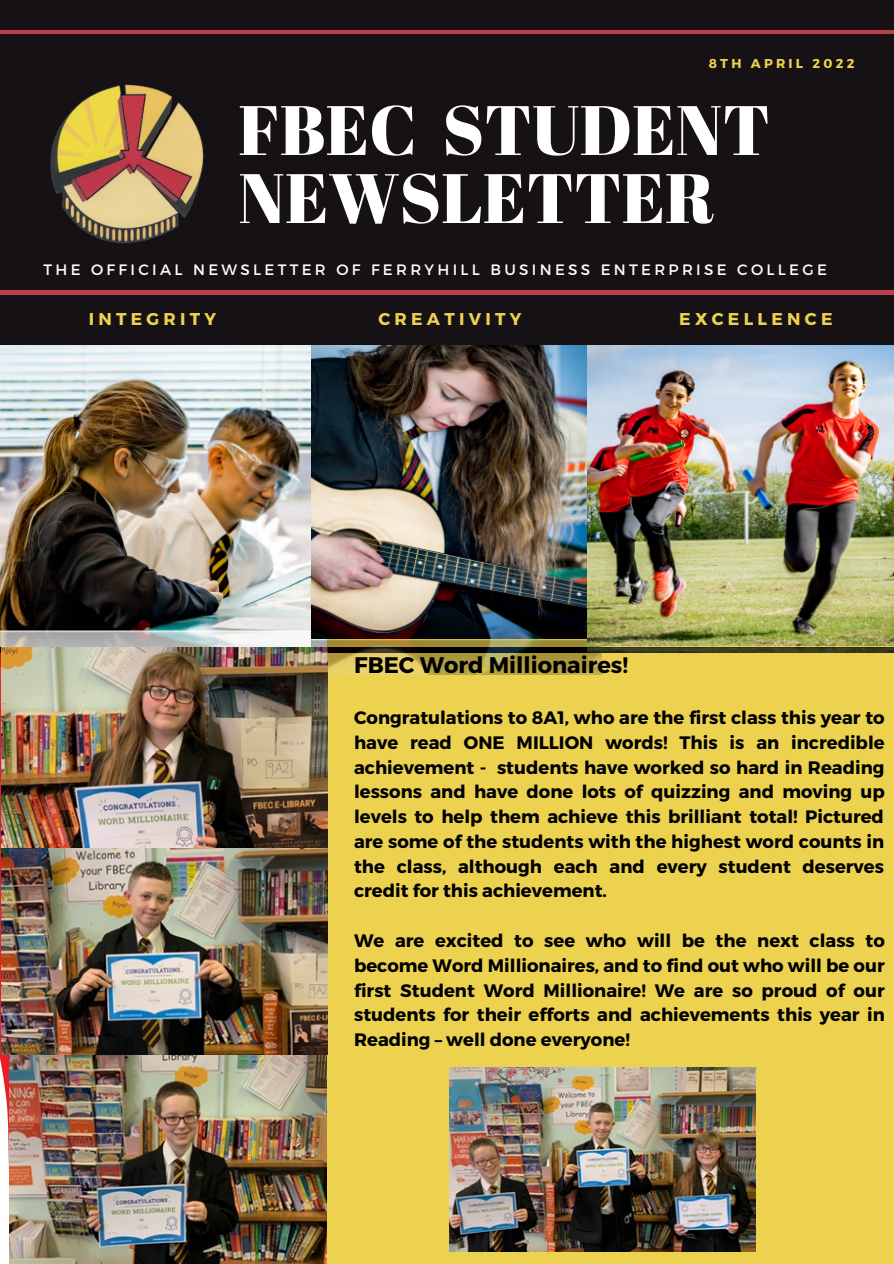
<style>
.page{position:relative;width:894px;height:1264px;background:#fff}
.page>*{position:absolute;margin:0;border:0;box-sizing:border-box;transform-origin:0 0}
.t1{font:69.75px/67.9px "Abril Fatface";color:#fff}
.t2{font:700 22.5px "Montserrat";color:#000}
.t3{font:700 18px/24.8px "Montserrat";color:#000;text-align:justify}
.t4{font:700 17.1px "Montserrat";letter-spacing:.25em;color:#edd24f}
.t5{font:15px "Montserrat";letter-spacing:.22em;color:#fff}
.t6{font:700 12.9px "Montserrat";letter-spacing:.25em;color:#edd24f}
</style>
<div class="page">
<div style="left:0;top:0;width:893px;height:346px;background:#161114"></div>
<hr style="left:0;top:30px;width:893px;height:3px;background:#ba3f4d">
<div style="left:0;top:290px;width:893px;height:5px;background:#ba3f4d"></div>
<div style="left:326px;top:545px;width:567px;height:718px;background:#edd24f"></div>
<img style="left:50px;top:84px;width:154px;height:160px">
<img style="left:0;top:345px;width:311px;height:573px">
<img style="left:311px;top:346px;width:290px;height:328px">
<img style="left:587px;top:346px;width:306px;height:306px">
<img style="left:1px;top:647px;width:326px;height:201px">
<img style="left:450px;top:1067px;width:305px;height:184px">
<img style="left:10px;top:1054px;width:316px;height:209px">
<img style="left:1px;top:848px;width:326px;height:206px">
<p class="t6" style="left:708px;top:55px;width:147px">8TH APRIL 2022</p>
<p class="t1" style="left:238px;top:94px;width:533px">FBEC STUDENT<br>NEWSLETTER</p>
<p class="t5" style="left:43px;top:260px;width:784px">THE OFFICIAL NEWSLETTER OF FERRYHILL BUSINESS ENTERPRISE COLLEGE</p>
<p class="t4" style="left:89px;top:307px;width:129px">INTEGRITY</p>
<p class="t4" style="left:378px;top:307px;width:144px">CREATIVITY</p>
<p class="t4" style="left:679px;top:307px;width:155px">EXCELLENCE</p>
<p class="t2" style="left:354px;top:650px;width:275px">FBEC Word Millionaires!</p>
<p class="t3" style="left:354px;top:704px;width:532px">Congratulations to 8A1, who are the first class this year to have read ONE MILLION words! This is an incredible achievement - students have worked so hard in Reading lessons and have done lots of quizzing and moving up levels to help them achieve this brilliant total! Pictured are some of the students with the highest word counts in the class, although each and every student deserves credit for this achievement.</p>
<p class="t3" style="left:354px;top:927px;width:532px">We are excited to see who will be the next class to become Word Millionaires, and to find out who will be our first Student Word Millionaire! We are so proud of our students for their efforts and achievements this year in Reading – well done everyone!</p>
</div>
